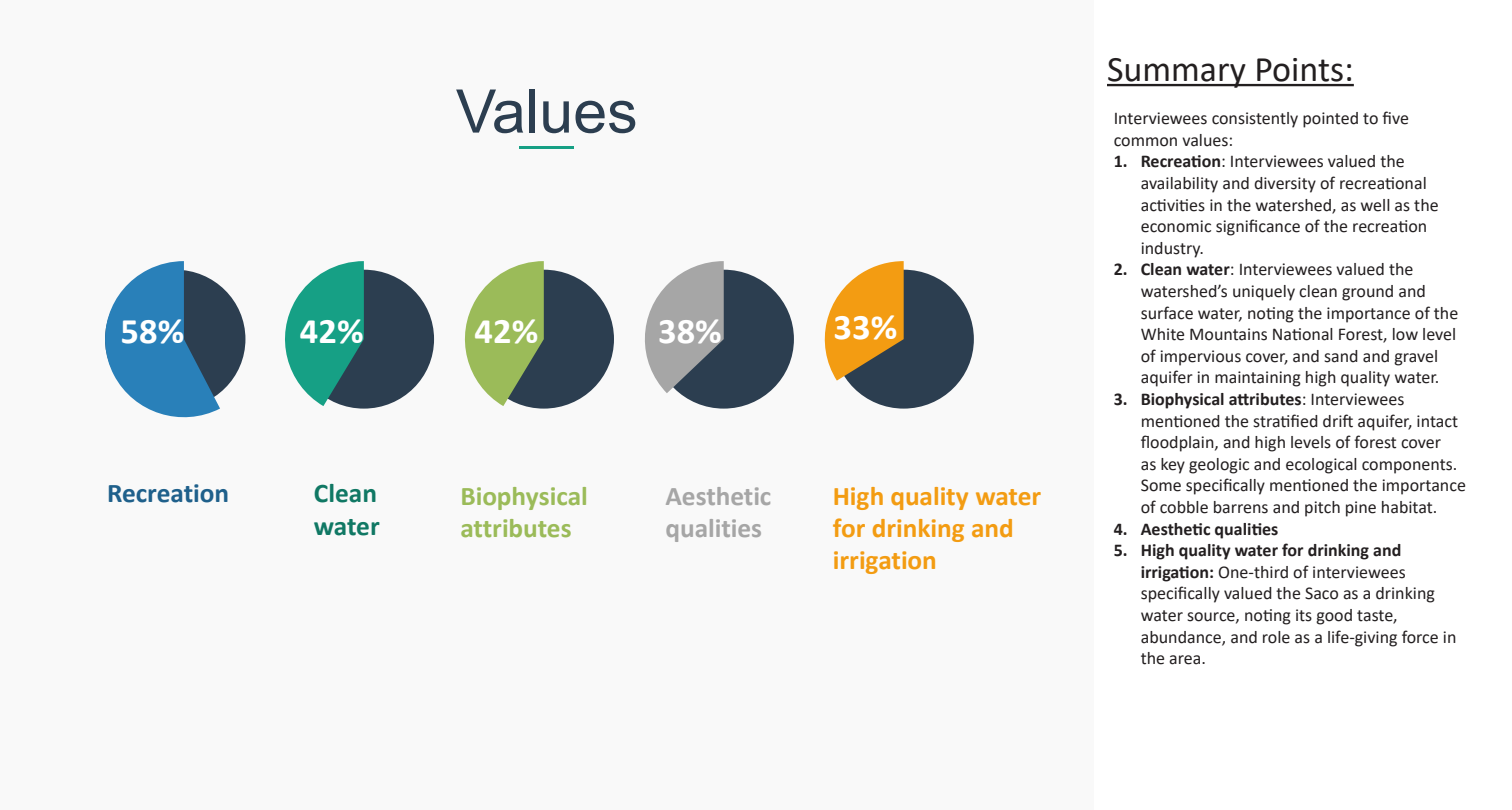
<style>
.page{position:relative;width:1512px;height:810px;background:#fff}
.page>*{position:absolute;margin:0;border:0;box-sizing:border-box;transform-origin:0 0}
.t1{font:60.15px "Arial";color:#2c3e50}
.t2{font:700 36px "Calibri";letter-spacing:.005em;color:#fff}
.t3{font:36px "Calibri";color:#231f20}
.t4{font:700 27px/32.4px "Calibri";letter-spacing:-.005em;color:#f39c12}
.t5{font:700 27px/32.4px "Calibri";letter-spacing:-.005em;color:#9bbb59}
.t6{font:700 27px/32.4px "Calibri";letter-spacing:-.005em;color:#a6a6a6}
.t7{font:700 27px "Calibri";letter-spacing:-.005em;color:#1f608b}
.t8{font:700 27px/32.4px "Calibri";letter-spacing:-.005em;color:#107864}
.t9{font:18px/21.6px "Calibri";color:#231f20}
.t10{font:700 18px "Calibri";color:#231f20}
.s1{font-size:20.85px}
.s2{font-weight:700}
</style>
<div class="page">
<hr style="left:1107px;top:84px;width:247px;height:2px;background:#231f20">
<div style="left:0;top:0;width:1093px;height:810px;background:#f9f9f9"></div>
<hr style="left:520px;top:147px;width:54px;height:2px;background:#16a085">
<div style="left:294px;top:270px;width:140px;height:139px;background:#2c3e50;border-radius:50%"></div>
<div style="left:474px;top:270px;width:140px;height:139px;background:#2c3e50;border-radius:50%"></div>
<div style="left:654px;top:270px;width:140px;height:139px;background:#2c3e50;border-radius:50%"></div>
<div style="left:833px;top:270px;width:141px;height:139px;background:#2c3e50;border-radius:50%"></div>
<div style="left:105px;top:270px;width:140px;height:139px;background:#2c3e50;border-radius:50%"></div>
<svg style="left:105px;top:261px;width:115px;height:157px"></svg>
<svg style="left:285px;top:261px;width:79px;height:145px"></svg>
<svg style="left:464px;top:261px;width:80px;height:145px"></svg>
<svg style="left:645px;top:261px;width:79px;height:132px"></svg>
<svg style="left:824px;top:261px;width:80px;height:120px"></svg>
<p class="t1" style="left:456px;top:70px;width:183px">Values</p>
<p class="t2" style="left:121px;top:306px;width:65px">58%</p>
<p class="t2" style="left:300px;top:306px;width:65px">42%</p>
<p class="t2" style="left:475px;top:306px;width:65px">42%<span class="s1">42%</span></p>
<p class="t2" style="left:658px;top:306px;width:65px">38%</p>
<p class="t2" style="left:834px;top:301px;width:65px">33%</p>
<p class="t7" style="left:107px;top:474px;width:123px">Recreation</p>
<p class="t8" style="left:314px;top:477px;width:67px">Clean water</p>
<p class="t5" style="left:461px;top:479px;width:129px">Biophysical attributes</p>
<p class="t6" style="left:666px;top:479px;width:107px">Aesthetic qualities</p>
<p class="t4" style="left:833px;top:479px;width:210px">High quality water for drinking and irrigation</p>
<p class="t3" style="left:1107px;top:44px;width:248px">Summary Points:</p>
<p class="t9" style="left:1114px;top:107px;width:297px">Interviewees consistently pointed to five common values:</p>
<p class="t9" style="left:1141px;top:150px;width:300px;text-indent:-27px"><span class="s2">1. Recreation</span>: Interviewees valued the availability and diversity of recreational activities in the watershed, as well as the economic significance of the recreation industry.</p>
<p class="t9" style="left:1141px;top:258px;width:319px;text-indent:-27px"><span class="s2">2. Clean water</span>: Interviewees valued the watershed’s uniquely clean ground and surface water, noting the importance of the White Mountains National Forest, low level of impervious cover, and sand and gravel aquifer in maintaining high quality water.</p>
<p class="t9" style="left:1141px;top:388px;width:327px;text-indent:-27px"><span class="s2">3. Biophysical attributes</span>: Interviewees mentioned the stratified drift aquifer, intact floodplain, and high levels of forest cover<br>as key geologic and ecological components.<br>Some specifically mentioned the importance of cobble barrens and pitch pine habitat.</p>
<p class="t10" style="left:1114px;top:516px;width:166px">4. Aesthetic qualities</p>
<p class="t9" style="left:1141px;top:539px;width:317px;text-indent:-27px"><span class="s2">5. High quality water for drinking and irrigation:</span> One-third of interviewees specifically valued the Saco as a drinking water source, noting its good taste, abundance, and role as a life-giving force in the area.</p>
</div>
